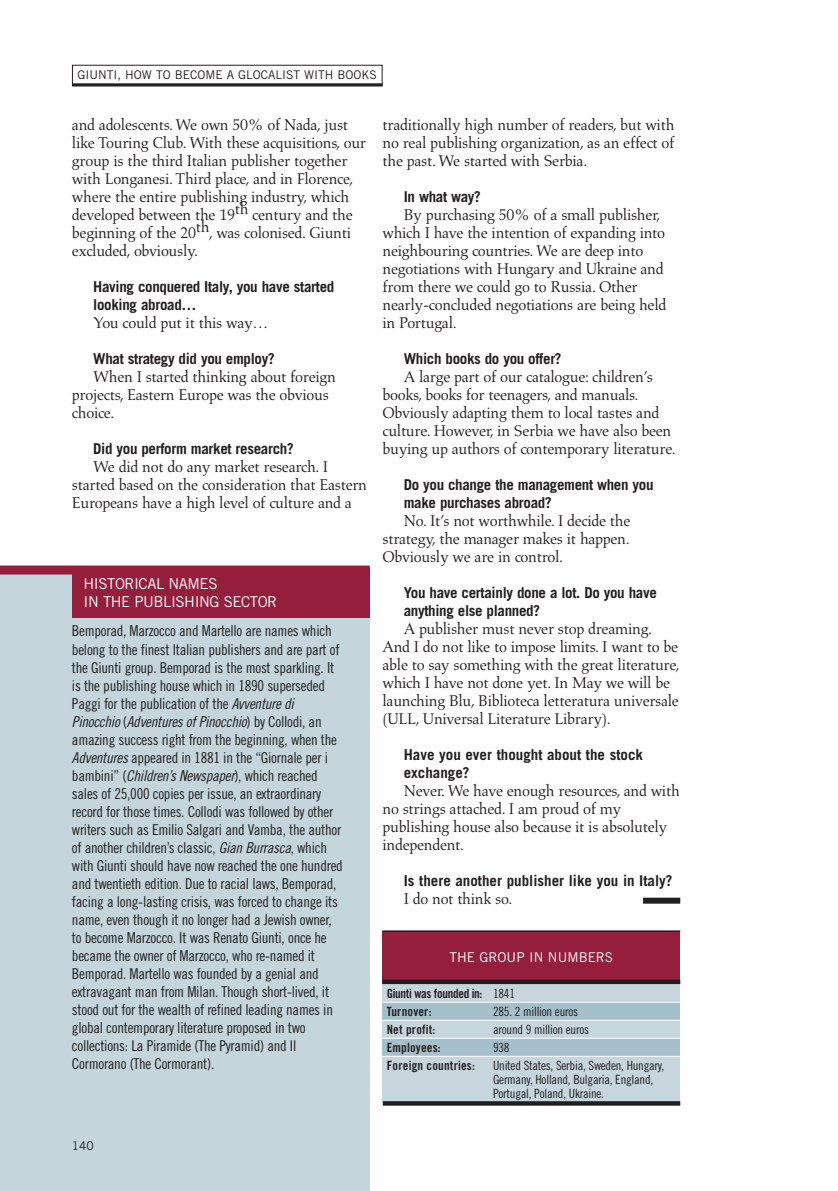
<style>
.page{position:relative;width:838px;height:1191px;background:#fff}
.page>*{position:absolute;margin:0;border:0;box-sizing:border-box;transform-origin:0 0}
.t1{font:15.9px/18px "Aldus";letter-spacing:-.02em;color:#231f20}
.t2{font:15px/18px "Trade Gothic Cond Eighteen";letter-spacing:-.02em;color:#231f20}
.t3{font:700 15px/18px "Trade Gothic";letter-spacing:-.02em;color:#231f20}
.t4{font:700 15px/18px "Trade Gothic";color:#231f20}
.t5{font:15px/18px "Trade Gothic";letter-spacing:-.03em;color:#fff}
.t6{font:13.5px "Trade Gothic";color:#fff}
.t7{font:12.75px/14.1px "Trade Gothic Cond Eighteen";letter-spacing:-.02em;color:#231f20}
.t8{font:12.75px "Trade Gothic Bold Cond Twenty";letter-spacing:.015em;color:#231f20}
.t9{font:12.75px/18px "Trade Gothic Bold Cond Twenty";letter-spacing:-.025em;color:#231f20}
.t10{font:12px "Trade Gothic";color:#231f20}
.s1{font-style:italic}
.s2{font-family:"Trade Gothic Cond Eighteen"}
</style>
<div class="page">
<div style="left:0;top:568px;width:370px;height:622px;background:#c4d5dc"></div>
<div style="left:72px;top:65px;width:310px;height:21px;border:1px solid #231f20"></div>
<hr style="left:72px;top:83px;width:310px;height:3px;background:#231f20">
<div style="left:0;top:565px;width:370px;height:9px;background:#941e3b"></div>
<div style="left:72px;top:568px;width:298px;height:50px;background:#941e3b"></div>
<div style="left:382px;top:981px;width:298px;height:98px;background:#a6c0cb"></div>
<div style="left:382px;top:1020px;width:298px;height:18px;background:#c7d6dd"></div>
<div style="left:382px;top:974px;width:298px;height:28px;background:#c7d6dd"></div>
<div style="left:382px;top:1056px;width:298px;height:46px;background:#c7d6dd"></div>
<div style="left:382px;top:931px;width:298px;height:53px;background:#941e3b"></div>
<div style="left:382px;top:979px;width:298px;height:5px;background:#231f20"></div>
<hr style="left:382px;top:1001px;width:298px;height:1px;background:#fff">
<hr style="left:382px;top:1019px;width:298px;height:1px;background:#fff">
<hr style="left:382px;top:1037px;width:298px;height:1px;background:#fff">
<hr style="left:382px;top:1055px;width:298px;height:1px;background:#fff">
<svg style="left:383px;top:1101px;width:297px;height:4px"></svg>
<hr style="left:382px;top:930px;width:298px;height:2px;background:#231f20">
<div style="left:643px;top:897px;width:37px;height:6px;background:#231f20"></div>
<p class="t10" style="left:78px;top:70px;width:301px">GIUNTI, HOW TO BECOME A GLOCALIST WITH BOOKS</p>
<p class="t1" style="left:72px;top:117px;width:295px">and adolescents. We own 50% of Nada, just like Touring Club. With these acquisitions, our group is the third Italian publisher together with Longanesi. Third place, and in Florence, where the entire publishing industry, which developed between the 19th century and the beginning of the 20th, was colonised. Giunti excluded, obviously.</p>
<p class="t3" style="left:93px;top:279px;width:242px">Having conquered Italy, you have started looking abroad…</p>
<p class="t1" style="left:93px;top:315px;width:177px">You could put it this way…</p>
<p class="t3" style="left:93px;top:351px;width:183px">What strategy did you employ?</p>
<p class="t1" style="left:72px;top:369px;width:265px;text-indent:21px">When I started thinking about foreign projects, Eastern Europe was the obvious choice.</p>
<p class="t3" style="left:93px;top:441px;width:202px">Did you perform market research?</p>
<p class="t1" style="left:72px;top:459px;width:297px;text-indent:21px">We did not do any market research. I started based on the consideration that Eastern<br>Europeans have a high level of culture and a</p>
<p class="t5" style="left:83px;top:576px;width:195px">HISTORICAL NAMES<br>IN THE PUBLISHING SECTOR</p>
<p class="t2" style="left:72px;top:623px;width:272px">Bemporad, Marzocco and Martello are names which belong to the finest Italian publishers and are part of the Giunti group. Bemporad is the most sparkling. It is the publishing house which in 1890 superseded Paggi for the publication of the <span class="s1">Avventuredi Pinocchio</span> ( <span class="s1">AdventuresofPinocchio</span>) b y C o l l o d i , a n amazing success right from the beginning, when the <span class="s1">Adventures</span>appeared in 1881 in the “Giornale per i bambini” (<span class="s1">Children’sNewspaper</span>), which reached sales of 25,000 copies per issue, an extraordinary record for those times. Collodi was followed by other writers such as Emilio Salgari and Vamba, the author of another children’s classic, <span class="s1">Gian Burrasca</span>, which with Giunti should have now reached the one hundred and twentieth edition. Due to racial laws, Bemporad, facing a long-lasting crisis, was forced to change its name, even though it no longer had a Jewish owner, to become Marzocco. It was Renato Giunti, once he became the owner of Marzocco, who re-named it Bemporad. Martello was founded by a genial and extravagant man from Milan. Though short-lived, it stood out for the wealth of refined leading names in global contemporary literature proposed in two collections: La Piramide (The Pyramid) and Il Cormorano (The Cormorant).</p>
<p class="t1" style="left:382px;top:117px;width:293px;text-align:justify">traditionally high number of readers, but with no real publishing organization, as an effect of the past. We started with Serbia.</p>
<p class="t3" style="left:404px;top:189px;width:79px">In what way?</p>
<p class="t1" style="left:382px;top:207px;width:285px;text-indent:21px">By purchasing 50% of a small publisher, which I have the intention of expanding into neighbouring countries. We are deep into negotiations with Hungary and Ukraine and from there we could go to Russia. Other nearly-concluded negotiations are being held in Portugal.</p>
<p class="t3" style="left:404px;top:351px;width:159px">Which books do you offer?</p>
<p class="t1" style="left:382px;top:369px;width:295px;text-indent:21px">A large part of our catalogue: children’s books, books for teenagers, and manuals.<br>Obviously adapting them to local tastes and culture. However, in Serbia we have also been buying up authors of contemporary literature.</p>
<p class="t3" style="left:404px;top:477px;width:251px">Do you change the management when you make purchases abroad?</p>
<p class="t1" style="left:382px;top:513px;width:249px;text-align:justify;text-indent:21px">No. It’s not worthwhile. I decide the strategy, the manager makes it happen.<br>Obviously we are in control.</p>
<p class="t3" style="left:404px;top:585px;width:254px">You have certainly done a lot. Do you have anything else planned?</p>
<p class="t1" style="left:382px;top:621px;width:299px;text-indent:21px">A publisher must never stop dreaming.<br>And I do not like to impose limits. I want to be able to say something with the great literature, which I have not done yet. In May we will be launching Blu, Biblioteca letteratura universale (ULL, Universal Literature Library).</p>
<p class="t4" style="left:404px;top:747px;width:241px">Have you ever thought about the stock exchange?</p>
<p class="t1" style="left:382px;top:783px;width:299px;text-indent:21px">Never. We have enough resources, and with no strings attached. I am proud of my publishing house also because it is absolutely independent.</p>
<p class="t4" style="left:404px;top:873px;width:270px">Is there another publisher like you in Italy?</p>
<p class="t1" style="left:404px;top:891px;width:110px">I do not think so.</p>
<p class="t6" style="left:449px;top:952px;width:165px">THE GROUP IN NUMBERS</p>
<p class="t9" style="left:387px;top:985px;width:130px">Giunti was founded in: <span class="s2">1841<br></span>Turnover:</p>
<p class="t7" style="left:493px;top:1005px;width:87px">285. 2 million euros</p>
<p class="t8" style="left:387px;top:1024px;width:50px">Net profit:</p>
<p class="t7" style="left:493px;top:1023px;width:97px">around 9 million euros</p>
<p class="t8" style="left:387px;top:1042px;width:55px">Employees:</p>
<p class="t7" style="left:493px;top:1041px;width:18px">938</p>
<p class="t8" style="left:387px;top:1060px;width:90px">Foreign countries:</p>
<p class="t7" style="left:493px;top:1059px;width:173px">United States, Serbia, Sweden, Hungary,<br>Germany, Holland, Bulgaria, England,<br>Portugal, Poland, Ukraine.</p>
<p class="t10" style="left:72px;top:1141px;width:23px">140</p>
</div>
